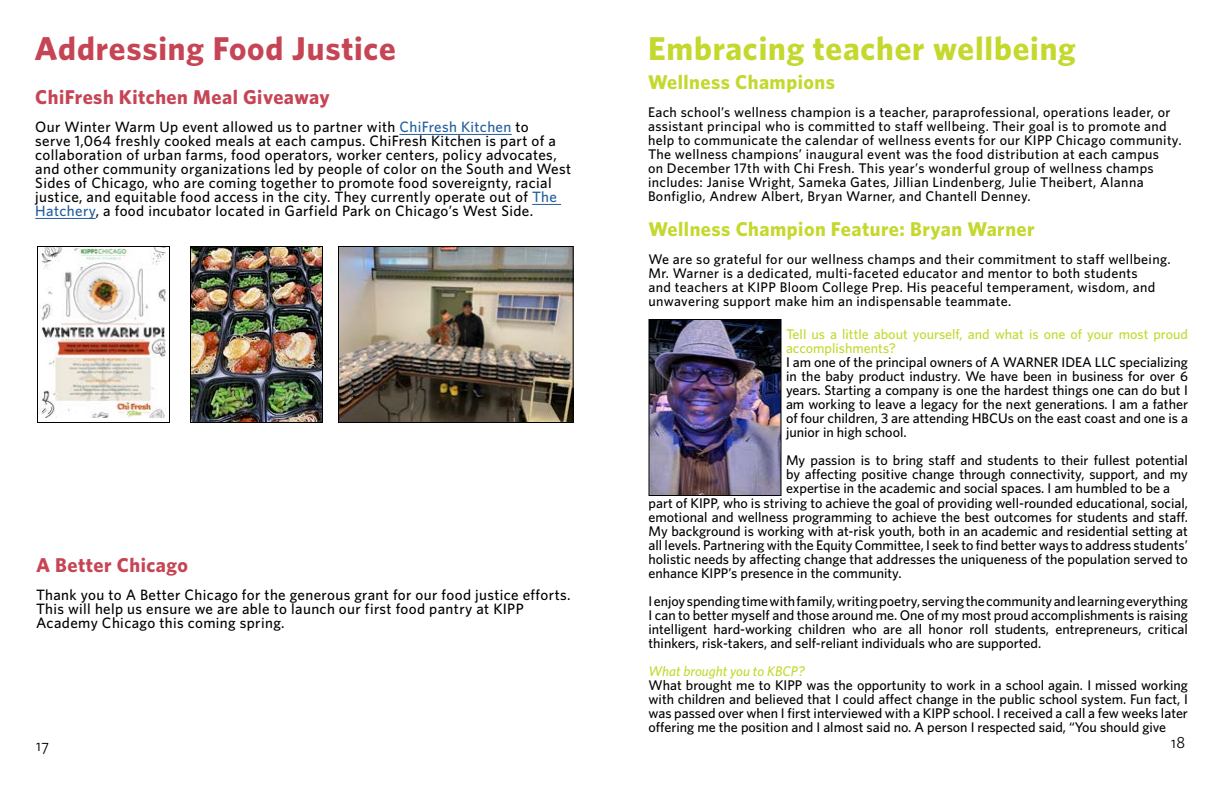
<style>
.page{position:relative;width:1224px;height:792px;background:#fff}
.page>*{position:absolute;margin:0;border:0;box-sizing:border-box;transform-origin:0 0}
.t1{font:700 33px "Whitney";letter-spacing:.025em;color:#c4d82e}
.t2{font:700 33px "Whitney";letter-spacing:.025em;color:#c64555}
.t3{font:700 20px "Whitney";letter-spacing:.025em;color:#c4d82e}
.t4{font:700 20px "Whitney";letter-spacing:.025em;color:#c64555}
.t5{font:16px "Whitney Book SC";color:#000}
.t6{font:500 15px/14px "Whitney";letter-spacing:.025em;color:#000}
.t7{font:500 14px/14px "Whitney";color:#000;text-align:justify}
.t8{font:500 14px/14px "Whitney";letter-spacing:.025em;color:#000}
.t9{font:500 14px/14px "Whitney";color:#c4d82e}
.t10{font:italic 500 14px "Whitney";color:#c4d82e}
.s1{color:#215e9e}
</style>
<div class="page">
<hr style="left:399px;top:134px;width:113px;height:1px;background:#215e9e">
<svg style="left:532px;top:204px;width:29px;height:1px"></svg>
<hr style="left:35px;top:218px;width:61px;height:1px;background:#215e9e">
<img style="left:192px;top:248px;width:129px;height:173px">
<div style="left:190px;top:246px;width:133px;height:177px;border:1px solid #000"></div>
<img style="left:39px;top:248px;width:127px;height:169px">
<div style="left:37px;top:246px;width:133px;height:177px;border:1px solid #000"></div>
<img style="left:340px;top:248px;width:232px;height:173px">
<div style="left:338px;top:246px;width:236px;height:177px;border:1px solid #000"></div>
<img style="left:650px;top:321px;width:130px;height:173px">
<div style="left:648px;top:319px;width:134px;height:177px;border:1px solid #000"></div>
<h1 class="t2" style="left:35px;top:28px;width:363px">Addressing Food Justice</h1>
<h2 class="t4" style="left:35px;top:85px;width:296px">ChiFresh Kitchen Meal Giveaway</h2>
<p class="t6" style="left:35px;top:120px;width:537px">Our Winter Warm Up event allowed us to partner with <span class="s1">ChiFresh Kitchen</span> to<br>serve 1,064 freshly cooked meals at each campus. ChiFresh Kitchen is part of a collaboration of urban farms, food operators, worker centers, policy advocates, and other community organizations led by people of color on the South and West Sides of Chicago, who are coming together to promote food sovereignty, racial justice, and equitable food access in the city. They currently operate out of <span class="s1">The Hatchery</span>, a food incubator located in Garfield Park on Chicago’s West Side.</p>
<h2 class="t4" style="left:36px;top:553px;width:154px">A Better Chicago</h2>
<p class="t6" style="left:36px;top:588px;width:536px">Thank you to A Better Chicago for the generous grant for our food justice efforts.<br>This will help us ensure we are able to launch our first food pantry at KIPP<br>Academy Chicago this coming spring.</p>
<p class="t5" style="left:36px;top:736px;width:14px">17</p>
<h1 class="t1" style="left:648px;top:28px;width:429px">Embracing teacher wellbeing</h1>
<h2 class="t3" style="left:648px;top:70px;width:189px">Wellness Champions</h2>
<p class="t8" style="left:648px;top:105px;width:535px">Each school’s wellness champion is a teacher, paraprofessional, operations leader, or assistant principal who is committed to staff wellbeing. Their goal is to promote and help to communicate the calendar of wellness events for our KIPP Chicago community.<br>The wellness champions’ inaugural event was the food distribution at each campus<br>on December 17th with Chi Fresh. This year’s wonderful group of wellness champs includes: Janise Wright, Sameka Gates, Jillian Lindenberg, Julie Theibert, Alanna Bonfiglio, Andrew Albert, Bryan Warner, and Chantell Denney.</p>
<h2 class="t3" style="left:648px;top:217px;width:388px">Wellness Champion Feature: Bryan Warner</h2>
<p class="t8" style="left:648px;top:252px;width:524px">We are so grateful for our wellness champs and their commitment to staff wellbeing.<br>Mr. Warner is a dedicated, multi-faceted educator and mentor to both students<br>and teachers at KIPP Bloom College Prep. His peaceful temperament, wisdom, and unwavering support make him an indispensable teammate.</p>
<p class="t9" style="left:786px;top:327px;width:404px">Tell us a little about yourself, and what is one of your most proud accomplishments?</p>
<p class="t7" style="left:786px;top:355px;width:404px">I am one of the principal owners of A WARNER IDEA LLC specializing in the baby product industry. We have been in business for over 6 years. Starting a company is one the hardest things one can do but I am working to leave a legacy for the next generations. I am a father of four children, 3 are attending HBCUs on the east coast and one is a junior in high school.</p>
<p class="t7" style="left:786px;top:453px;width:404px">My passion is to bring staff and students to their fullest potential</p>
<p class="t7" style="left:786px;top:467px;width:404px">by affecting positive change through connectivity, support, and my</p>
<p class="t7" style="left:786px;top:481px;width:386px">expertise in the academic and social spaces. I am humbled to be a</p>
<p class="t7" style="left:649px;top:496px;width:541px">part of KIPP, who is striving to achieve the goal of providing well-rounded educational, social,</p>
<p class="t7" style="left:649px;top:510px;width:541px">emotional and wellness programming to achieve the best outcomes for students and staff.</p>
<p class="t7" style="left:649px;top:524px;width:541px">My background is working with at-risk youth, both in an academic and residential setting at</p>
<p class="t7" style="left:649px;top:538px;width:541px">all levels. Partnering with the Equity Committee, I seek to find better ways to address students’</p>
<p class="t7" style="left:649px;top:552px;width:541px">holistic needs by affecting change that addresses the uniqueness of the population served to</p>
<p class="t7" style="left:649px;top:566px;width:255px">enhance KIPP’s presence in the community.</p>
<p class="t7" style="left:649px;top:594px;width:541px">I enjoy spending time with family, writing poetry, serving the community and learning everything I can to better myself and those around me. One of my most proud accomplishments is raising intelligent hard-working children who are all honor roll students, entrepreneurs, critical thinkers, risk-takers, and self-reliant individuals who are supported.</p>
<p class="t10" style="left:649px;top:663px;width:158px">What brought you to KBCP?</p>
<p class="t7" style="left:649px;top:678px;width:541px">What brought me to KIPP was the opportunity to work in a school again. I missed working with children and believed that I could affect change in the public school system. Fun fact, I was passed over when I first interviewed with a KIPP school. I received a call a few weeks later offering me the position and I almost said no. A person I respected said, “You should give</p>
<p class="t5" style="left:1171px;top:733px;width:15px">18</p>
</div>
